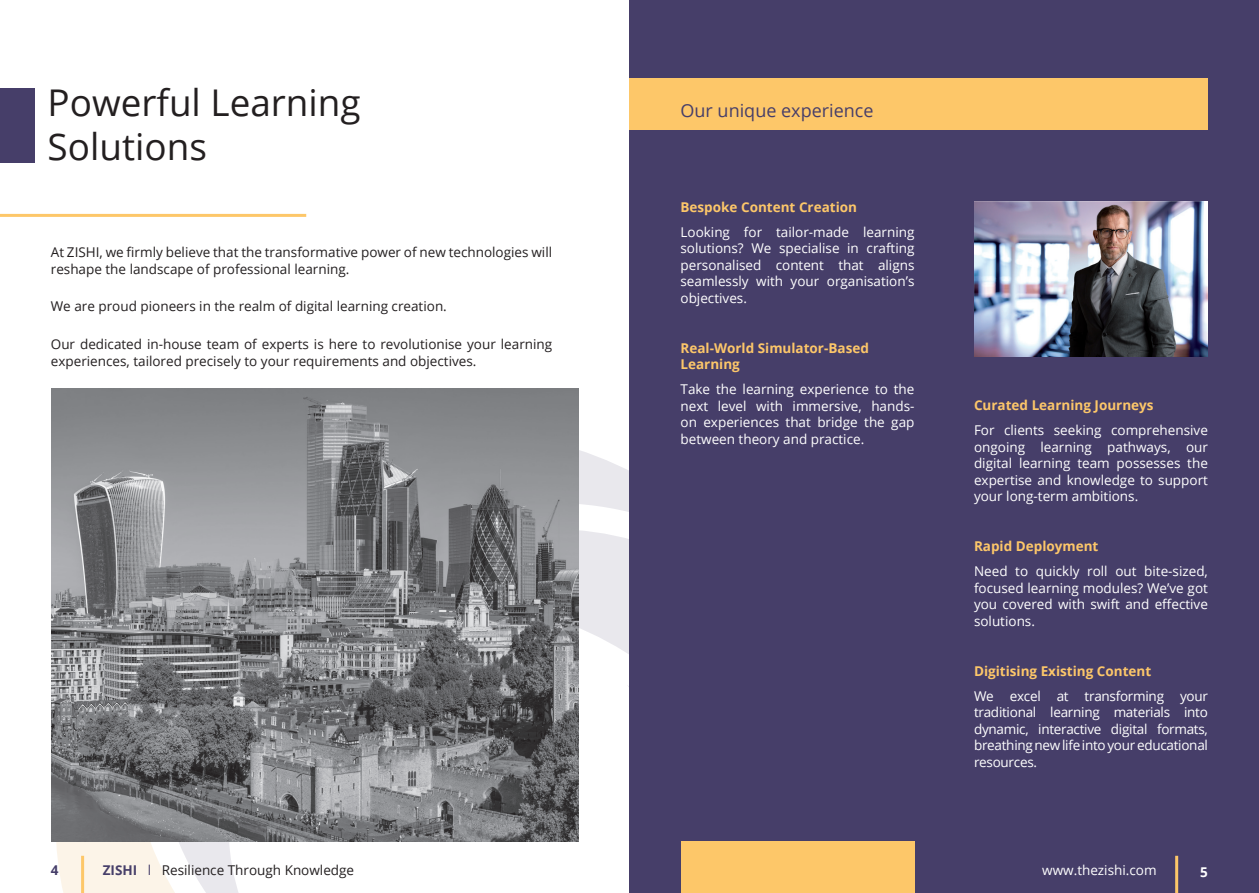
<style>
.page{position:relative;width:1259px;height:893px;background:#fff}
.page>*{position:absolute;margin:0;border:0;box-sizing:border-box;transform-origin:0 0}
.t1{font:36.9px/44.2px "Open Sans";color:#231f20}
.t2{font:18px "Open Sans";color:#463e69}
.t3{font:13.5px/16.5px "Open Sans";color:#fff;text-align:justify}
.t4{font:13.5px/16.5px "Open Sans";color:#231f20}
.t5{font:700 13.5px/16.5px "Open Sans";color:#fdc769}
.t6{font:700 13.5px "Open Sans";color:#463e69}
.t7{font:700 13.5px "Open Sans";color:#fff}
.s1{font-weight:700;color:#463e69}
.s2{color:#463e69}
</style>
<div class="page">
<svg style="left:578px;top:429px;width:51px;height:225px;fill:#e9e8ed"></svg>
<svg style="left:56px;top:512px;width:539px;height:381px"></svg>
<div style="left:629px;top:0;width:630px;height:893px;background:#463e69"></div>
<div style="left:629px;top:78px;width:579px;height:51px;background:#fdc769"></div>
<img style="left:51px;top:388px;width:527px;height:454px">
<div style="left:681px;top:842px;width:233px;height:51px;background:#fdc769"></div>
<img style="left:974px;top:202px;width:233px;height:154px">
<hr style="left:81px;top:856px;width:3px;height:37px;background:#fdc769">
<hr style="left:1175px;top:856px;width:3px;height:37px;background:#fdc769">
<div style="left:0;top:88px;width:34px;height:74px;background:#463e69"></div>
<hr style="left:0;top:214px;width:306px;height:3px;background:#fdc769">
<h1 class="t1" style="left:48px;top:80px;width:314px">Powerful Learning<br>Solutions</h1>
<p class="t4" style="left:51px;top:244px;width:503px">At ZISHI, we firmly believe that the transformative power of new technologies will reshape the landscape of professional learning.</p>
<p class="t4" style="left:51px;top:298px;width:397px">We are proud pioneers in the realm of digital learning creation.</p>
<p class="t4" style="left:51px;top:336px;width:503px">Our dedicated in-house team of experts is here to revolutionise your learning experiences, tailored precisely to your requirements and objectives.</p>
<h2 class="t2" style="left:680px;top:98px;width:194px">Our unique experience</h2>
<p class="t5" style="left:680px;top:198px;width:178px">Bespoke Content Creation</p>
<p class="t3" style="left:680px;top:223px;width:235px">Looking for tailor-made learning solutions? We specialise in crafting personalised content that aligns seamlessly with your organisation’s objectives.</p>
<p class="t5" style="left:680px;top:339px;width:190px">Real-World Simulator-Based<br>Learning</p>
<p class="t3" style="left:680px;top:381px;width:235px">Take the learning experience to the next level with immersive, hands&shy;on experiences that bridge the gap between theory and practice.</p>
<p class="t5" style="left:974px;top:397px;width:181px">Curated Learning Journeys</p>
<p class="t3" style="left:974px;top:422px;width:235px">For clients seeking comprehensive ongoing learning pathways, our digital learning team possesses the expertise and knowledge to support your long-term ambitions.</p>
<p class="t5" style="left:974px;top:538px;width:126px">Rapid Deployment</p>
<p class="t3" style="left:974px;top:563px;width:235px">Need to quickly roll out bite-sized, focused learning modules? We’ve got you covered with swift and effective solutions.</p>
<p class="t5" style="left:974px;top:662px;width:179px">Digitising Existing Content</p>
<p class="t3" style="left:974px;top:687px;width:235px">We excel at transforming your traditional learning materials into dynamic, interactive digital formats, breathing new life into your educational resources.</p>
<p class="t6" style="left:51px;top:861px;width:9px">4</p>
<p class="t4" style="left:103px;top:862px;width:253px"><span class="s1">ZISHI</span> <span class="s2">l</span> Resilience Through Knowledge</p>
<p class="t3" style="left:1042px;top:862px;width:116px">www.thezishi.com</p>
<p class="t7" style="left:1200px;top:863px;width:9px">5</p>
</div>
